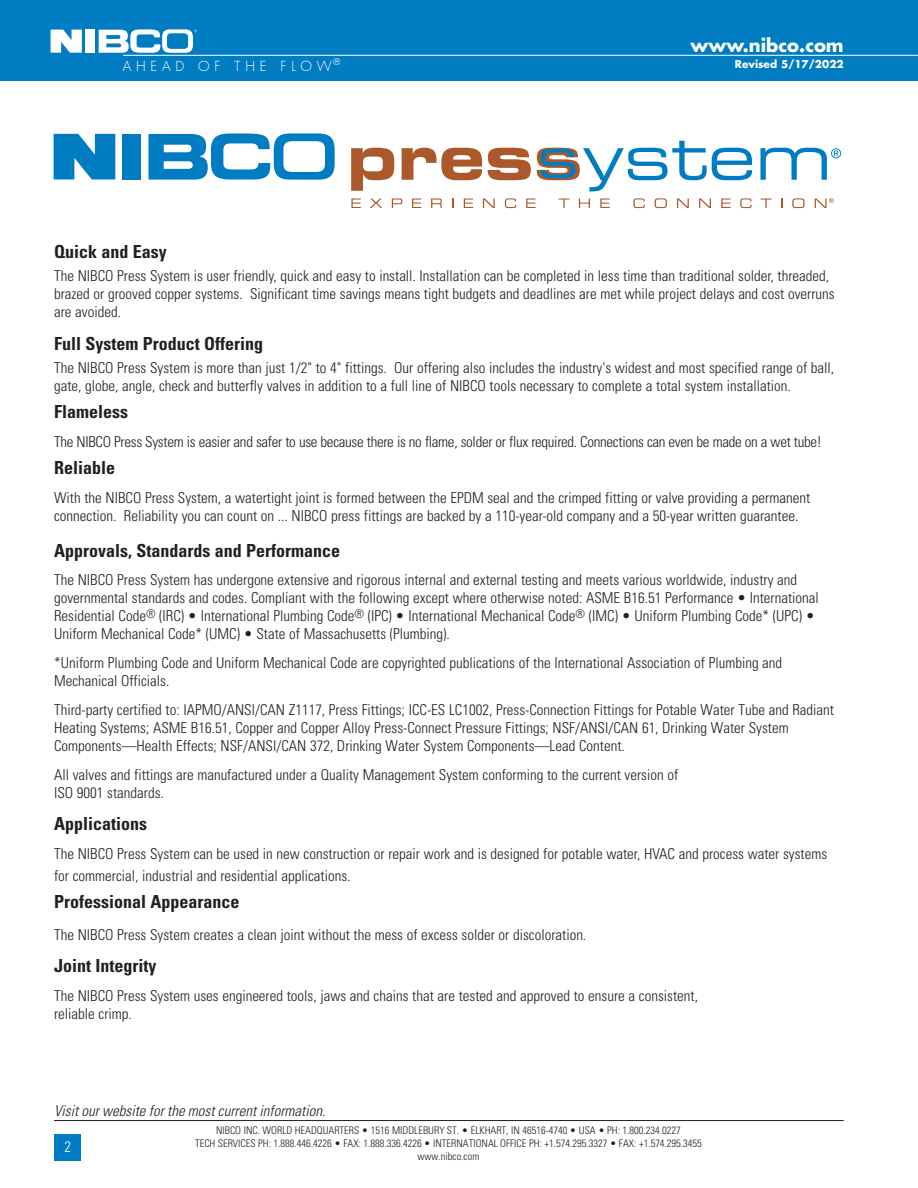
<style>
.page{position:relative;width:918px;height:1188px;background:#fff}
.page>*{position:absolute;margin:0;border:0;box-sizing:border-box;transform-origin:0 0}
.t1{font:700 condensed 18px "Univers";color:#231f20}
.t2{font:700 18px "Futura";color:#fff}
.t3{font:300 condensed 15px/18px "Univers LT Std";color:#231f20}
.t4{font:300 condensed 15px/18px "Univers";color:#231f20}
.t5{font:300 condensed 15px "Univers LT Std";letter-spacing:-.02em;color:#231f20}
.t6{font:italic 300 condensed 15px "Univers";color:#231f20}
.t7{font:300 condensed 15px "Univers";color:#fff}
.t8{font:300 13.5px "Futura";letter-spacing:.35em;color:#fff}
.t9{font:300 condensed 10.5px "Univers";color:#231f20}
.t10{font:700 10.5px "Futura";color:#fff}
</style>
<div class="page">
<hr style="left:54px;top:1120px;width:790px;height:1px;background:#231f20">
<div style="left:54px;top:1134px;width:27px;height:27px;background:#007cc2"></div>
<div style="left:0;top:0;width:918px;height:81px;background:#007cc2"></div>
<hr style="left:123px;top:55px;width:795px;height:1px;background:#fff">
<div style="left:85px;top:30px;width:10px;height:23px;background:#fff"></div>
<svg style="left:51px;top:30px;width:31px;height:23px"></svg>
<svg style="left:99px;top:29px;width:98px;height:24px"></svg>
<svg style="left:351px;top:148px;width:43px;height:43px"></svg>
<svg style="left:402px;top:148px;width:80px;height:32px"></svg>
<svg style="left:488px;top:148px;width:43px;height:32px"></svg>
<svg style="left:537px;top:141px;width:215px;height:51px"></svg>
<div style="left:122px;top:134px;width:19px;height:45px;background:#007cc2"></div>
<svg style="left:54px;top:134px;width:61px;height:45px;background:#208cc9"></svg>
<svg style="left:148px;top:134px;width:187px;height:46px"></svg>
<svg style="left:351px;top:198px;width:10px;height:10px"></svg>
<svg style="left:370px;top:198px;width:12px;height:10px"></svg>
<svg style="left:392px;top:198px;width:10px;height:10px"></svg>
<svg style="left:412px;top:198px;width:9px;height:10px"></svg>
<svg style="left:431px;top:198px;width:11px;height:10px"></svg>
<svg style="left:464px;top:198px;width:9px;height:10px"></svg>
<svg style="left:483px;top:198px;width:12px;height:10px"></svg>
<svg style="left:505px;top:198px;width:11px;height:10px"></svg>
<svg style="left:526px;top:198px;width:10px;height:10px"></svg>
<svg style="left:559px;top:198px;width:10px;height:10px"></svg>
<svg style="left:579px;top:198px;width:11px;height:10px"></svg>
<svg style="left:600px;top:198px;width:10px;height:10px"></svg>
<svg style="left:633px;top:198px;width:12px;height:10px"></svg>
<svg style="left:655px;top:198px;width:12px;height:10px"></svg>
<svg style="left:677px;top:198px;width:12px;height:10px"></svg>
<svg style="left:699px;top:198px;width:12px;height:10px"></svg>
<svg style="left:721px;top:198px;width:10px;height:10px"></svg>
<svg style="left:740px;top:198px;width:12px;height:10px"></svg>
<svg style="left:761px;top:198px;width:10px;height:10px"></svg>
<svg style="left:792px;top:198px;width:13px;height:10px"></svg>
<svg style="left:815px;top:198px;width:19px;height:10px"></svg>
<svg style="left:760px;top:148px;width:81px;height:32px"></svg>
<p class="t8" style="left:123px;top:58px;width:219px">AHEAD OF THE FLOW<sup>®</sup></p>
<p class="t2" style="left:691px;top:33px;width:155px">www.nibco.com</p>
<p class="t10" style="left:735px;top:57px;width:110px">Revised 5/17/2022</p>
<p class="t1" style="left:54px;top:240px;width:114px">Quick and Easy</p>
<p class="t3" style="left:54px;top:267px;width:782px">The NIBCO Press System is user friendly, quick and easy to install. Installation can be completed in less time than traditional solder, threaded, brazed or grooved copper systems. Significant time savings means tight budgets and deadlines are met while project delays and cost overruns are avoided.</p>
<p class="t1" style="left:54px;top:332px;width:211px">Full System Product Offering</p>
<p class="t3" style="left:54px;top:359px;width:782px">The NIBCO Press System is more than just 1/2" to 4" fittings. Our offering also includes the industry's widest and most specified range of ball, gate, globe, angle, check and butterfly valves in addition to a full line of NIBCO tools necessary to complete a total system installation.</p>
<p class="t1" style="left:54px;top:401px;width:75px">Flameless</p>
<p class="t5" style="left:54px;top:433px;width:769px">The NIBCO Press System is easier and safer to use because there is no flame, solder or flux required. Connections can even be made on a wet tube!</p>
<p class="t1" style="left:54px;top:456px;width:63px">Reliable</p>
<p class="t3" style="left:54px;top:488px;width:758px">With the NIBCO Press System, a watertight joint is formed between the EPDM seal and the crimped fitting or valve providing a permanent connection. Reliability you can count on ... NIBCO press fittings are backed by a 110-year-old company and a 50-year written guarantee.</p>
<p class="t1" style="left:54px;top:539px;width:288px">Approvals, Standards and Performance</p>
<p class="t4" style="left:54px;top:571px;width:766px">The NIBCO Press System has undergone extensive and rigorous internal and external testing and meets various worldwide, industry and governmental standards and codes. Compliant with the following except where otherwise noted: ASME B16.51 Performance • International Residential Code<sup>®</sup> (IRC) • International Plumbing Code<sup>®</sup> (IPC) • International Mechanical Code<sup>®</sup> (IMC) • Uniform Plumbing Code* (UPC) • Uniform Mechanical Code* (UMC) • State of Massachusetts (Plumbing).</p>
<p class="t4" style="left:54px;top:654px;width:730px">*Uniform Plumbing Code and Uniform Mechanical Code are copyrighted publications of the International Association of Plumbing and<br>Mechanical Officials.</p>
<p class="t4" style="left:54px;top:701px;width:781px">Third-party certified to: IAPMO/ANSI/CAN Z1117, Press Fittings; ICC-ES LC1002, Press-Connection Fittings for Potable Water Tube and Radiant<br>Heating Systems; ASME B16.51, Copper and Copper Alloy Press-Connect Pressure Fittings; NSF/ANSI/CAN 61, Drinking Water System<br>Components—Health Effects; NSF/ANSI/CAN 372, Drinking Water System Components—Lead Content.</p>
<p class="t4" style="left:54px;top:766px;width:626px">All valves and fittings are manufactured under a Quality Management System conforming to the current version of<br>ISO 9001 standards.</p>
<p class="t1" style="left:54px;top:813px;width:95px">Applications</p>
<p class="t3" style="left:54px;top:843px;width:775px;line-height:21.6px">The NIBCO Press System can be used in new construction or repair work and is designed for potable water, HVAC and process water systems for commercial, industrial and residential applications.</p>
<p class="t1" style="left:54px;top:890px;width:187px">Professional Appearance</p>
<p class="t3" style="left:54px;top:926px;width:534px">The NIBCO Press System creates a clean joint without the mess of excess solder or discoloration.</p>
<p class="t1" style="left:54px;top:955px;width:104px">Joint Integrity</p>
<p class="t3" style="left:54px;top:987px;width:645px">The NIBCO Press System uses engineered tools, jaws and chains that are tested and approved to ensure a consistent, reliable crimp.</p>
<p class="t6" style="left:54px;top:1102px;width:273px">Visit our website for the most current information.</p>
<p class="t7" style="left:64px;top:1138px;width:8px">2</p>
<p class="t9" style="left:216px;top:1124px;width:466px">NIBCO INC. WORLD HEADQUARTERS • 1516 MIDDLEBURY ST. • ELKHART, IN 46516-4740 • USA • PH: 1.800.234.0227</p>
<p class="t9" style="left:195px;top:1137px;width:508px">TECH SERVICES PH: 1.888.446.4226 • FAX: 1.888.336.4226 • INTERNATIONAL OFFICE PH: +1.574.295.3327 • FAX: +1.574.295.3455</p>
<p class="t9" style="left:418px;top:1150px;width:63px">www.nibco.com</p>
</div>
